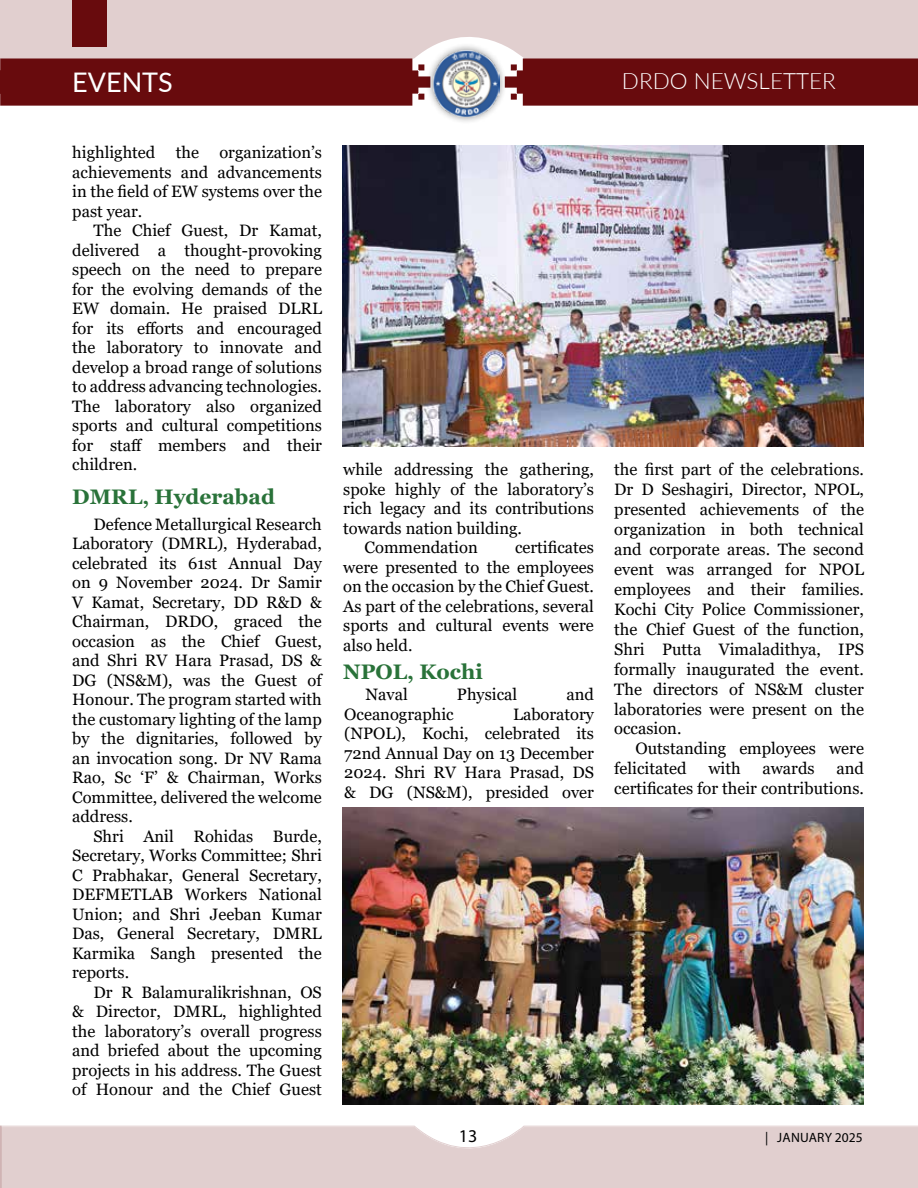
<style>
.page{position:relative;width:918px;height:1188px;background:#fff}
.page>*{position:absolute;margin:0;border:0;box-sizing:border-box;transform-origin:0 0}
.t1{font:27px "Lato";color:#fff}
.t2{font:300 22.5px "Lato";color:#fff}
.t3{font:700 21px "Georgia";color:#297239}
.t4{font:18px "Myriad Pro";color:#000}
.t5{font:16.5px/19.5px "Georgia";color:#000;text-align:justify}
.t6{font:13.5px "Myriad Pro";letter-spacing:.01em;color:#000}
</style>
<div class="page">
<div style="left:508px;top:59px;width:410px;height:47px;background:#680b0d"></div>
<div style="left:0;top:59px;width:425px;height:47px;background:#680b0d"></div>
<svg style="left:0;top:1125px;width:918px;height:2px;background:#f0e7e7"></svg>
<div style="left:0;top:1127px;width:918px;height:61px;background:#e1cfcf"></div>
<div style="left:0;top:0;width:918px;height:59px;background:#e1cfcf"></div>
<div style="left:425px;top:43px;width:83px;height:82px;background:#000;opacity:.5"></div>
<img style="left:434px;top:51px;width:65px;height:66px">
<div style="left:73px;top:0;width:34px;height:46px;background:#680b0d"></div>
<img style="left:343px;top:146px;width:521px;height:301px">
<img style="left:342px;top:807px;width:522px;height:297px">
<h1 class="t1" style="left:72px;top:63px;width:102px">EVENTS</h1>
<h2 class="t2" style="left:622px;top:65px;width:215px">DRDO NEWSLETTER</h2>
<p class="t5" style="left:72px;top:143px;width:251px">highlighted the organization’s achievements and advancements in the field of EW systems over the past year.</p>
<p class="t5" style="left:72px;top:221px;width:251px;text-indent:21px">The Chief Guest, Dr Kamat, delivered a thought-provoking speech on the need to prepare for the evolving demands of the EW domain. He praised DLRL for its efforts and encouraged the laboratory to innovate and develop a broad range of solutions to address advancing technologies.<br>The laboratory also organized sports and cultural competitions for staff members and their children.</p>
<p class="t3" style="left:72px;top:483px;width:204px">DMRL, Hyderabad</p>
<p class="t5" style="left:72px;top:514px;width:251px;text-indent:21px">Defence Metallurgical Research Laboratory (DMRL), Hyderabad, celebrated its 61st Annual Day on 9 November 2024. Dr Samir V Kamat, Secretary, DD R&amp;D &amp; Chairman, DRDO, graced the occasion as the Chief Guest, and Shri RV Hara Prasad, DS &amp; DG (NS&amp;M), was the Guest of Honour. The program started with the customary lighting of the lamp by the dignitaries, followed by an invocation song. Dr NV Rama Rao, Sc ‘F’ &amp; Chairman, Works Committee, delivered the welcome address.</p>
<p class="t5" style="left:72px;top:827px;width:251px;text-indent:21px">Shri Anil Rohidas Burde, Secretary, Works Committee; Shri C Prabhakar, General Secretary, DEFMETLAB Workers National Union; and Shri Jeeban Kumar Das, General Secretary, DMRL Karmika Sangh presented the reports.</p>
<p class="t5" style="left:72px;top:983px;width:251px;text-indent:21px">Dr R Balamuralikrishnan, OS &amp; Director, DMRL, highlighted the laboratory’s overall progress and briefed about the upcoming projects in his address. The Guest of Honour and the Chief Guest</p>
<p class="t5" style="left:343px;top:460px;width:252px">while addressing the gathering,</p>
<p class="t5" style="left:343px;top:480px;width:252px">spoke highly of the laboratory’s</p>
<p class="t5" style="left:343px;top:499px;width:252px">rich legacy and its contributions</p>
<p class="t5" style="left:343px;top:519px;width:180px">towards nation building.</p>
<p class="t5" style="left:365px;top:538px;width:115px">Commendation</p>
<p class="t5" style="left:343px;top:538px;width:252px;text-indent:172px">certificates were presented to the employees on the occasion by the Chief Guest.<br>As part of the celebrations, several sports and cultural events were also held.</p>
<p class="t3" style="left:343px;top:658px;width:141px">NPOL, Kochi</p>
<p class="t5" style="left:366px;top:685px;width:44px">Naval</p>
<p class="t5" style="left:457px;top:685px;width:62px">Physical</p>
<p class="t5" style="left:566px;top:685px;width:29px">and</p>
<p class="t5" style="left:344px;top:705px;width:111px">Oceanographic</p>
<p class="t5" style="left:344px;top:705px;width:251px;text-indent:169px">Laboratory (NPOL), Kochi, celebrated its 72nd Annual Day on 13 December 2024. Shri RV Hara Prasad, DS &amp; DG (NS&amp;M), presided over</p>
<p class="t5" style="left:614px;top:460px;width:251px;line-height:20px">the first part of the celebrations.<br>Dr D Seshagiri, Director, NPOL, presented achievements of the organization in both technical and corporate areas. The second event was arranged for NPOL employees and their families.<br>Kochi City Police Commissioner, the Chief Guest of the function, Shri Putta Vimaladithya, IPS formally inaugurated the event.<br>The directors of NS&amp;M cluster laboratories were present on the occasion.</p>
<p class="t5" style="left:614px;top:739px;width:251px;line-height:20px;text-indent:21px">Outstanding employees were felicitated</p>
<p class="t5" style="left:614px;top:759px;width:251px;line-height:20px;text-align:right">and<br>certificates for their contributions.</p>
<p class="t5" style="left:708px;top:759px;width:34px">with</p>
<p class="t5" style="left:763px;top:759px;width:54px">awards</p>
<p class="t4" style="left:459px;top:1125px;width:20px">13</p>
<p class="t6" style="left:765px;top:1129px;width:99px">| JANUARY 2025</p>
</div>
